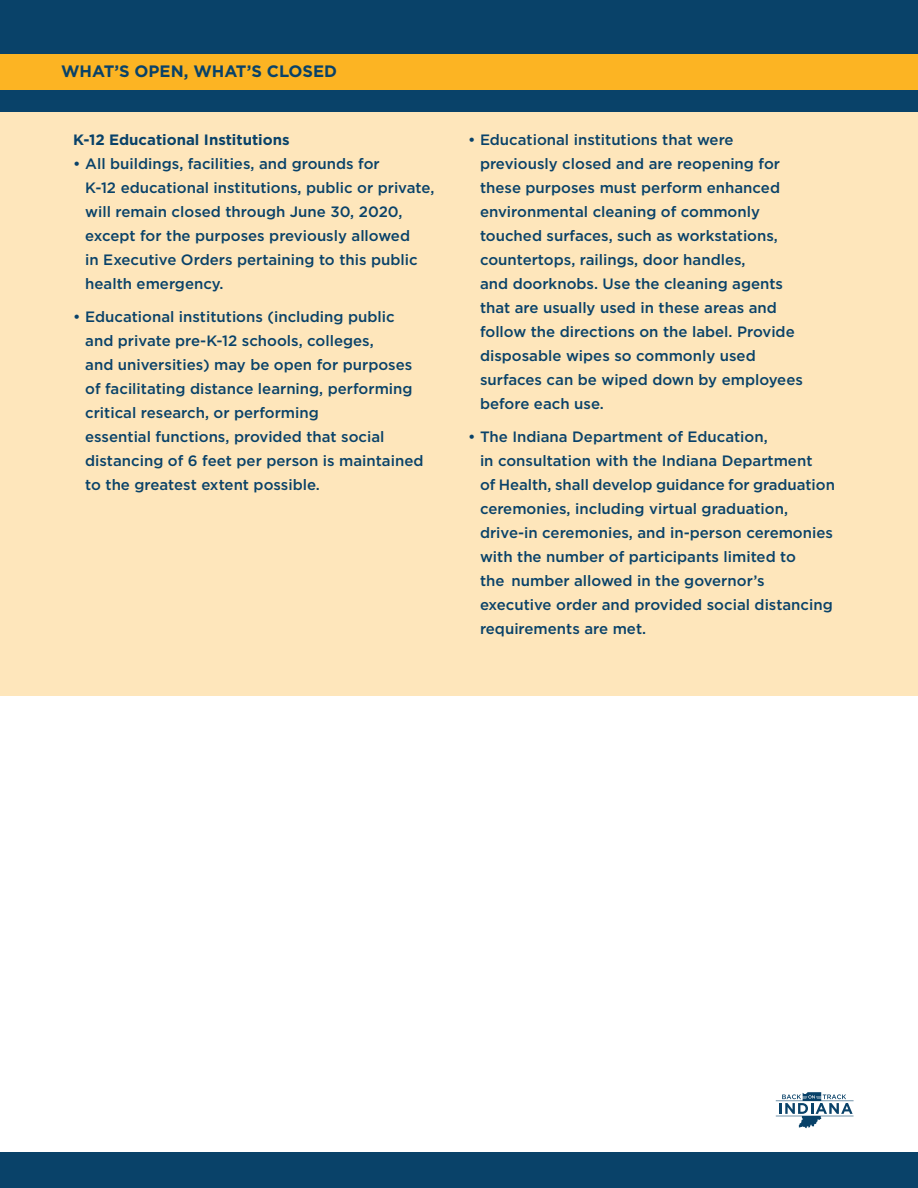
<style>
.page{position:relative;width:918px;height:1188px;background:#fff}
.page>*{position:absolute;margin:0;border:0;box-sizing:border-box;transform-origin:0 0}
.t1{font:700 16.5px "Gotham";color:#094269}
.t2{font:500 15px/24px "Gotham";color:#094269}
.t3{font:700 15px "Gotham";color:#094269}
</style>
<div class="page">
<div style="left:0;top:1152px;width:918px;height:36px;background:#094269"></div>
<svg style="left:776px;top:1092px;width:78px;height:36px"></svg>
<div style="left:0;top:111px;width:918px;height:585px;background:#fee6bb"></div>
<div style="left:0;top:0;width:918px;height:111px;background:#094269"></div>
<div style="left:0;top:54px;width:918px;height:36px;background:#fcb423"></div>
<p class="t1" style="left:61px;top:60px;width:278px">WHAT’S OPEN, WHAT’S CLOSED</p>
<p class="t3" style="left:73px;top:130px;width:218px">K-12 Educational Institutions</p>
<p class="t2" style="left:85px;top:151px;width:351px;text-indent:-12px">• All buildings, facilities, and grounds for<br>K-12 educational institutions, public or private, will remain closed through June 30, 2020, except for the purposes previously allowed<br>in Executive Orders pertaining to this public health emergency.</p>
<p class="t2" style="left:85px;top:304px;width:340px;text-indent:-12px">• Educational institutions (including public and private pre-K-12 schools, colleges,<br>and universities) may be open for purposes of facilitating distance learning, performing critical research, or performing<br>essential functions, provided that social distancing of 6 feet per person is maintained to the greatest extent possible.</p>
<p class="t2" style="left:480px;top:127px;width:324px;text-indent:-12px">• Educational institutions that were previously closed and are reopening for these purposes must perform enhanced environmental cleaning of commonly touched surfaces, such as workstations, countertops, railings, door handles,<br>and doorknobs. Use the cleaning agents that are usually used in these areas and follow the directions on the label. Provide disposable wipes so commonly used surfaces can be wiped down by employees before each use.</p>
<p class="t2" style="left:480px;top:424px;width:356px;text-indent:-12px">• The Indiana Department of Education,<br>in consultation with the Indiana Department<br>of Health, shall develop guidance for graduation ceremonies, including virtual graduation, drive-in ceremonies, and in-person ceremonies with the number of participants limited to<br>the number allowed in the governor’s executive order and provided social distancing requirements are met.</p>
</div>
